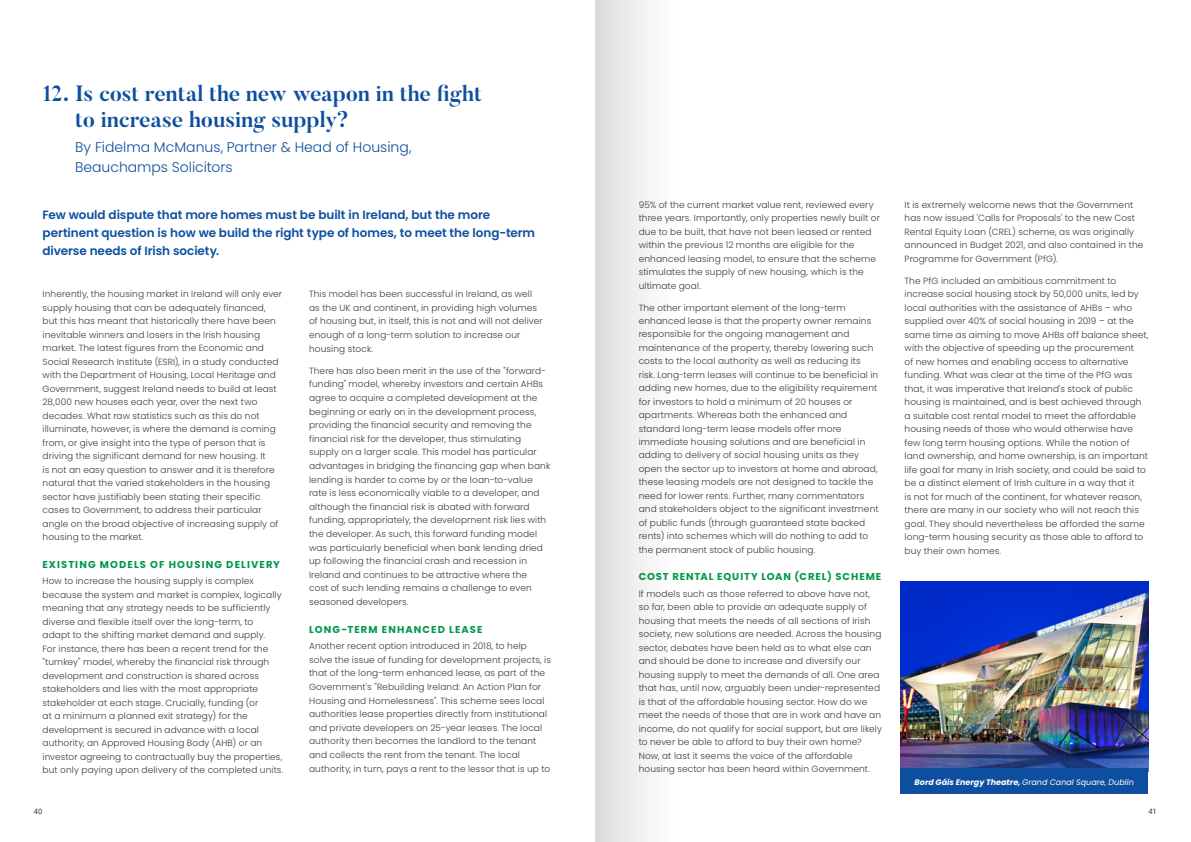
<style>
.page{position:relative;width:1191px;height:842px;background:#fff}
.page>*{position:absolute;margin:0;border:0;box-sizing:border-box;transform-origin:0 0}
.t1{font:700 22px/26px "Butler";letter-spacing:-.005em;color:#0d4f9e}
.t2{font:300 14px/20px "Poppins";color:#0d4f9e}
.t3{font:600 12px/18px "Poppins";letter-spacing:-.005em;color:#0d4f9e}
.t4{font:700 10px "Poppins";letter-spacing:.1em;color:#00994c}
.t5{font:300 9px/13.5px "Poppins";letter-spacing:.01em;color:#3c3c3b}
.t6{font:italic 8px "Poppins";letter-spacing:.005em;color:#fff}
.t7{font:7.5px "Roboto";color:#3c3c3b}
.s1{font-weight:700}
</style>
<div class="page">
<img style="left:900px;top:581px;width:248px;height:187px">
<div style="left:900px;top:768px;width:248px;height:26px;background:#0d4f9e"></div>
<div style="left:595px;top:0;width:80px;height:842px;background:linear-gradient(to right,#dcdcdc,#fff)"></div>
<h1 class="t1" style="left:75px;top:81px;width:408px;text-indent:-33px">12. Is cost rental the new weapon in the fight to increase housing supply?</h1>
<h2 class="t2" style="left:75px;top:137px;width:338px">By Fidelma McManus, Partner &amp; Head of Housing,<br>Beauchamps Solicitors</h2>
<h3 class="t3" style="left:43px;top:206px;width:494px">Few would dispute that more homes must be built in Ireland, but the more pertinent question is how we build the right type of homes, to meet the long-term diverse needs of Irish society.</h3>
<p class="t5" style="left:43px;top:287px;width:241px">Inherently, the housing market in Ireland will only ever supply housing that can be adequately financed, but this has meant that historically there have been inevitable winners and losers in the Irish housing market. The latest figures from the Economic and Social Research Institute (ESRI), in a study conducted with the Department of Housing, Local Heritage and Government, suggest Ireland needs to build at least 28,000 new houses each year, over the next two decades. What raw statistics such as this do not illuminate, however, is where the demand is coming from, or give insight into the type of person that is driving the significant demand for new housing. It<br>is not an easy question to answer and it is therefore natural that the varied stakeholders in the housing sector have justifiably been stating their specific cases to Government, to address their particular angle on the broad objective of increasing supply of housing to the market.</p>
<p class="t4" style="left:43px;top:559px;width:239px">EXISTING MODELS OF HOUSING DELIVERY</p>
<p class="t5" style="left:43px;top:574px;width:242px">How to increase the housing supply is complex because the system and market is complex, logically meaning that any strategy needs to be sufficiently diverse and flexible itself over the long-term, to adapt to the shifting market demand and supply.<br>For instance, there has been a recent trend for the "turnkey" model, whereby the financial risk through development and construction is shared across stakeholders and lies with the most appropriate stakeholder at each stage. Crucially, funding (or<br>at a minimum a planned exit strategy) for the development is secured in advance with a local authority, an Approved Housing Body (AHB) or an investor agreeing to contractually buy the properties, but only paying upon delivery of the completed units.</p>
<p class="t5" style="left:309px;top:287px;width:235px">This model has been successful in Ireland, as well as the UK and continent, in providing high volumes of housing but, in itself, this is not and will not deliver enough of a long-term solution to increase our housing stock.</p>
<p class="t5" style="left:309px;top:364px;width:243px">There has also been merit in the use of the "forward&shy;funding" model, whereby investors and certain AHBs agree to acquire a completed development at the beginning or early on in the development process, providing the financial security and removing the financial risk for the developer, thus stimulating supply on a larger scale. This model has particular advantages in bridging the financing gap when bank lending is harder to come by or the loan-to-value rate is less economically viable to a developer, and although the financial risk is abated with forward funding, appropriately, the development risk lies with the developer. As such, this forward funding model was particularly beneficial when bank lending dried up following the financial crash and recession in Ireland and continues to be attractive where the<br>cost of such lending remains a challenge to even seasoned developers.</p>
<p class="t4" style="left:309px;top:623px;width:175px">LONG-TERM ENHANCED LEASE</p>
<p class="t5" style="left:309px;top:639px;width:243px">Another recent option introduced in 2018, to help solve the issue of funding for development projects, is that of the long-term enhanced lease, as part of the Government's "Rebuilding Ireland: An Action Plan for Housing and Homelessness". This scheme sees local authorities lease properties directly from institutional and private developers on 25-year leases. The local authority then becomes the landlord to the tenant and collects the rent from the tenant. The local authority, in turn, pays a rent to the lessor that is up to</p>
<p class="t5" style="left:639px;top:198px;width:243px">95% of the current market value rent, reviewed every three years. Importantly, only properties newly built or due to be built, that have not been leased or rented within the previous 12 months are eligible for the enhanced leasing model, to ensure that the scheme stimulates the supply of new housing, which is the ultimate goal.</p>
<p class="t5" style="left:639px;top:301px;width:241px">The other important element of the long-term enhanced lease is that the property owner remains responsible for the ongoing management and maintenance of the property, thereby lowering such costs to the local authority as well as reducing its risk. Long-term leases will continue to be beneficial in adding new homes, due to the eligibility requirement for investors to hold a minimum of 20 houses or apartments. Whereas both the enhanced and standard long-term lease models offer more immediate housing solutions and are beneficial in adding to delivery of social housing units as they open the sector up to investors at home and abroad, these leasing models are not designed to tackle the need for lower rents. Further, many commentators and stakeholders object to the significant investment of public funds (through guaranteed state backed rents) into schemes which will do nothing to add to the permanent stock of public housing.</p>
<p class="t4" style="left:639px;top:571px;width:244px">COST RENTAL EQUITY LOAN (CREL) SCHEME</p>
<p class="t5" style="left:639px;top:587px;width:245px">If models such as those referred to above have not, so far, been able to provide an adequate supply of housing that meets the needs of all sections of Irish society, new solutions are needed. Across the housing sector, debates have been held as to what else can and should be done to increase and diversify our housing supply to meet the demands of all. One area that has, until now, arguably been under-represented is that of the affordable housing sector. How do we meet the needs of those that are in work and have an income, do not qualify for social support, but are likely to never be able to afford to buy their own home?<br>Now, at last it seems the voice of the affordable housing sector has been heard within Government.</p>
<p class="t5" style="left:904px;top:198px;width:240px">It is extremely welcome news that the Government has now issued 'Calls for Proposals' to the new Cost Rental Equity Loan (CREL) scheme, as was originally announced in Budget 2021, and also contained in the Programme for Government (PfG).</p>
<p class="t5" style="left:904px;top:274px;width:245px">The PfG included an ambitious commitment to increase social housing stock by 50,000 units, led by local authorities with the assistance of AHBs – who supplied over 40% of social housing in 2019 – at the same time as aiming to move AHBs off balance sheet, with the objective of speeding up the procurement<br>of new homes and enabling access to alternative funding. What was clear at the time of the PfG was that, it was imperative that Ireland's stock of public housing is maintained, and is best achieved through a suitable cost rental model to meet the affordable housing needs of those who would otherwise have few long term housing options. While the notion of land ownership, and home ownership, is an important life goal for many in Irish society, and could be said to be a distinct element of Irish culture in a way that it<br>is not for much of the continent, for whatever reason, there are many in our society who will not reach this goal. They should nevertheless be afforded the same long-term housing security as those able to afford to buy their own homes.</p>
<p class="t6" style="left:914px;top:778px;width:221px"><span class="s1">Bord Gáis Energy Theatre,</span> Grand Canal Square, Dublin</p>
<p class="t7" style="left:34px;top:806px;width:10px">40</p>
<p class="t7" style="left:1148px;top:806px;width:10px">41</p>
</div>
